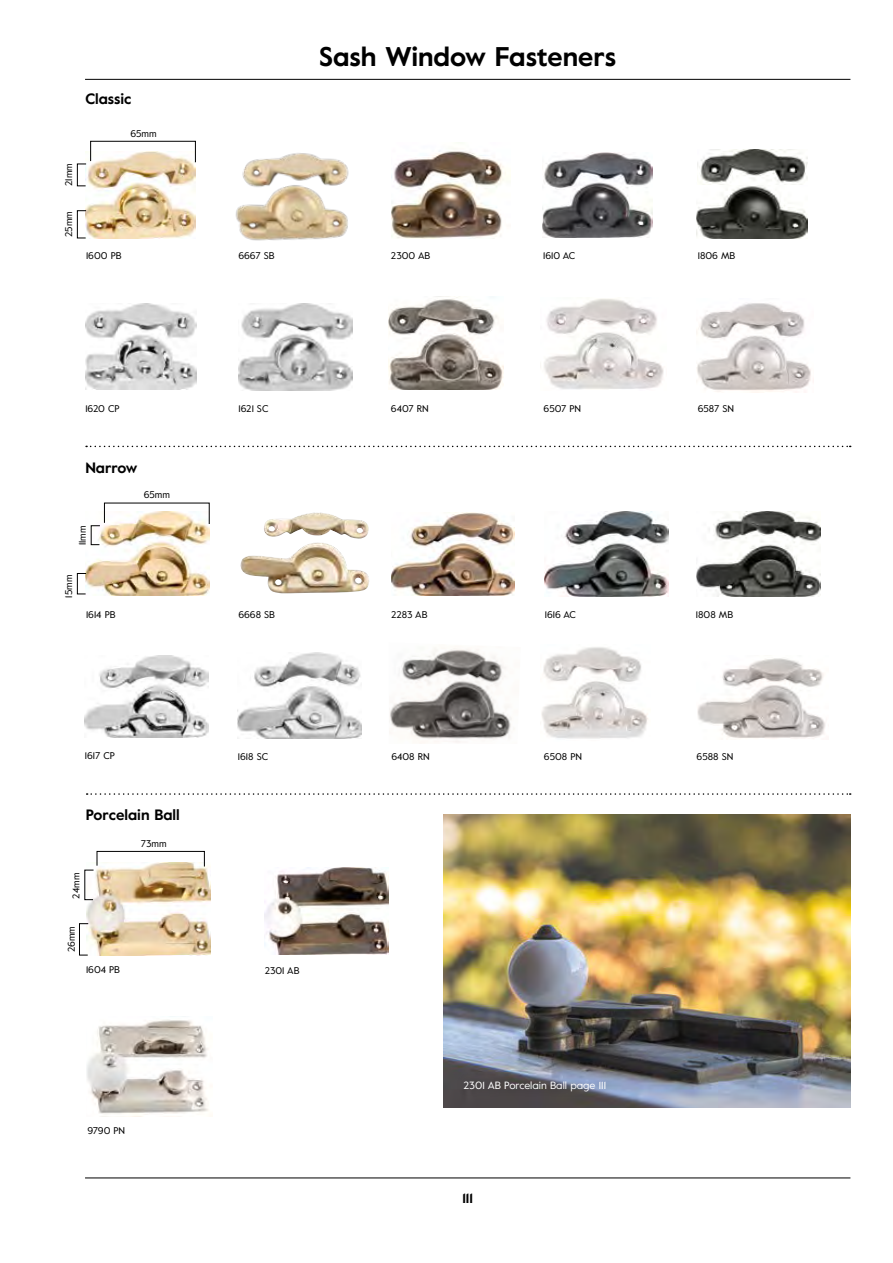
<style>
.page{position:relative;width:893px;height:1263px;background:#fff}
.page>*{position:absolute;margin:0;border:0;box-sizing:border-box;transform-origin:0 0}
.t1{font:700 27px "Value";color:#000}
.t2{font:700 15px "Value";color:#000}
.t3{font:700 13.5px "Value";color:#000}
.t4{font:10.5px "Value";color:#fff}
.t5{font:9.75px "Value";color:#000}
</style>
<div class="page">
<hr style="left:85px;top:1177px;width:765px;height:1px;background:#000">
<hr style="left:85px;top:79px;width:765px;height:1px;background:#000">
<svg style="left:86px;top:446px;width:765px;height:1px"></svg>
<img style="left:86px;top:186px;width:110px;height:52px">
<img style="left:86px;top:525px;width:124px;height:70px">
<img style="left:84px;top:655px;width:124px;height:82px">
<img style="left:697px;top:658px;width:129px;height:81px">
<img style="left:390px;top:648px;width:122px;height:95px">
<img style="left:541px;top:647px;width:107px;height:92px">
<img style="left:238px;top:652px;width:124px;height:87px">
<img style="left:391px;top:512px;width:124px;height:84px">
<img style="left:240px;top:512px;width:129px;height:82px">
<img style="left:545px;top:511px;width:124px;height:85px">
<img style="left:696px;top:511px;width:124px;height:85px">
<img style="left:86px;top:304px;width:110px;height:86px">
<img style="left:239px;top:304px;width:113px;height:86px">
<img style="left:389px;top:297px;width:115px;height:93px">
<img style="left:540px;top:298px;width:124px;height:92px">
<img style="left:696px;top:303px;width:115px;height:90px">
<img style="left:391px;top:148px;width:120px;height:90px">
<img style="left:543px;top:153px;width:110px;height:85px">
<img style="left:697px;top:150px;width:110px;height:88px">
<svg style="left:77px;top:141px;width:119px;height:45px"></svg>
<img style="left:91px;top:503px;width:119px;height:42px">
<svg style="left:77px;top:210px;width:9px;height:28px"></svg>
<svg style="left:77px;top:573px;width:9px;height:21px"></svg>
<svg style="left:87px;top:793px;width:764px;height:2px"></svg>
<img style="left:86px;top:867px;width:124px;height:88px">
<img style="left:84px;top:851px;width:121px;height:49px">
<svg style="left:79px;top:923px;width:10px;height:32px"></svg>
<img style="left:264px;top:867px;width:124px;height:88px">
<img style="left:86px;top:1016px;width:123px;height:100px">
<img style="left:444px;top:814px;width:406px;height:294px">
<div style="left:456px;top:1072px;width:158px;height:28px;background:#000;opacity:.3"></div>
<img style="left:235px;top:153px;width:114px;height:88px">
<h2 class="t2" style="left:85px;top:89px;width:48px">Classic</h2>
<p class="t5" style="left:62px;top:186px;width:24px;rotate:-90deg">21mm</p>
<p class="t5" style="left:62px;top:237px;width:27px;rotate:-90deg">25mm</p>
<p class="t5" style="left:130px;top:126px;width:28px">65mm</p>
<p class="t5" style="left:86px;top:249px;width:37px">1600 PB</p>
<p class="t5" style="left:85px;top:401px;width:36px">1620 CP</p>
<h2 class="t2" style="left:85px;top:457px;width:54px">Narrow</h2>
<p class="t5" style="left:144px;top:488px;width:28px">65mm</p>
<p class="t5" style="left:76px;top:545px;width:21px;rotate:-90deg">11mm</p>
<p class="t5" style="left:62px;top:598px;width:24px;rotate:-90deg">15mm</p>
<p class="t5" style="left:86px;top:608px;width:31px">1614 PB</p>
<p class="t5" style="left:85px;top:749px;width:32px">1617 CP</p>
<h2 class="t2" style="left:86px;top:805px;width:95px">Porcelain Ball</h2>
<p class="t5" style="left:141px;top:836px;width:27px">73mm</p>
<p class="t5" style="left:69px;top:899px;width:27px;rotate:-90deg">24mm</p>
<p class="t5" style="left:65px;top:952px;width:28px;rotate:-90deg">26mm</p>
<p class="t5" style="left:86px;top:963px;width:35px">1604 PB</p>
<p class="t5" style="left:87px;top:1123px;width:39px">9790 PN</p>
<h1 class="t1" style="left:319px;top:38px;width:299px">Sash Window Fasteners</h1>
<p class="t5" style="left:238px;top:249px;width:38px">6667 SB</p>
<p class="t5" style="left:239px;top:401px;width:31px">1621 SC</p>
<p class="t5" style="left:391px;top:249px;width:41px">2300 AB</p>
<p class="t5" style="left:391px;top:401px;width:39px">6407 RN</p>
<p class="t5" style="left:543px;top:249px;width:34px">1610 AC</p>
<p class="t5" style="left:544px;top:401px;width:39px">6507 PN</p>
<p class="t5" style="left:238px;top:608px;width:38px">6668 SB</p>
<p class="t5" style="left:238px;top:749px;width:32px">1618 SC</p>
<p class="t5" style="left:391px;top:608px;width:38px">2283 AB</p>
<p class="t5" style="left:391px;top:749px;width:40px">6408 RN</p>
<p class="t5" style="left:545px;top:608px;width:33px">1616 AC</p>
<p class="t5" style="left:544px;top:749px;width:40px">6508 PN</p>
<p class="t5" style="left:265px;top:963px;width:36px">2301 AB</p>
<p class="t4" style="left:463px;top:1078px;width:144px">2301 AB Porcelain Ball page 111</p>
<h3 class="t3" style="left:462px;top:1189px;width:12px">111</h3>
<p class="t5" style="left:698px;top:249px;width:39px">1806 MB</p>
<p class="t5" style="left:698px;top:401px;width:38px">6587 SN</p>
<p class="t5" style="left:696px;top:608px;width:39px">1808 MB</p>
<p class="t5" style="left:697px;top:749px;width:38px">6588 SN</p>
</div>
